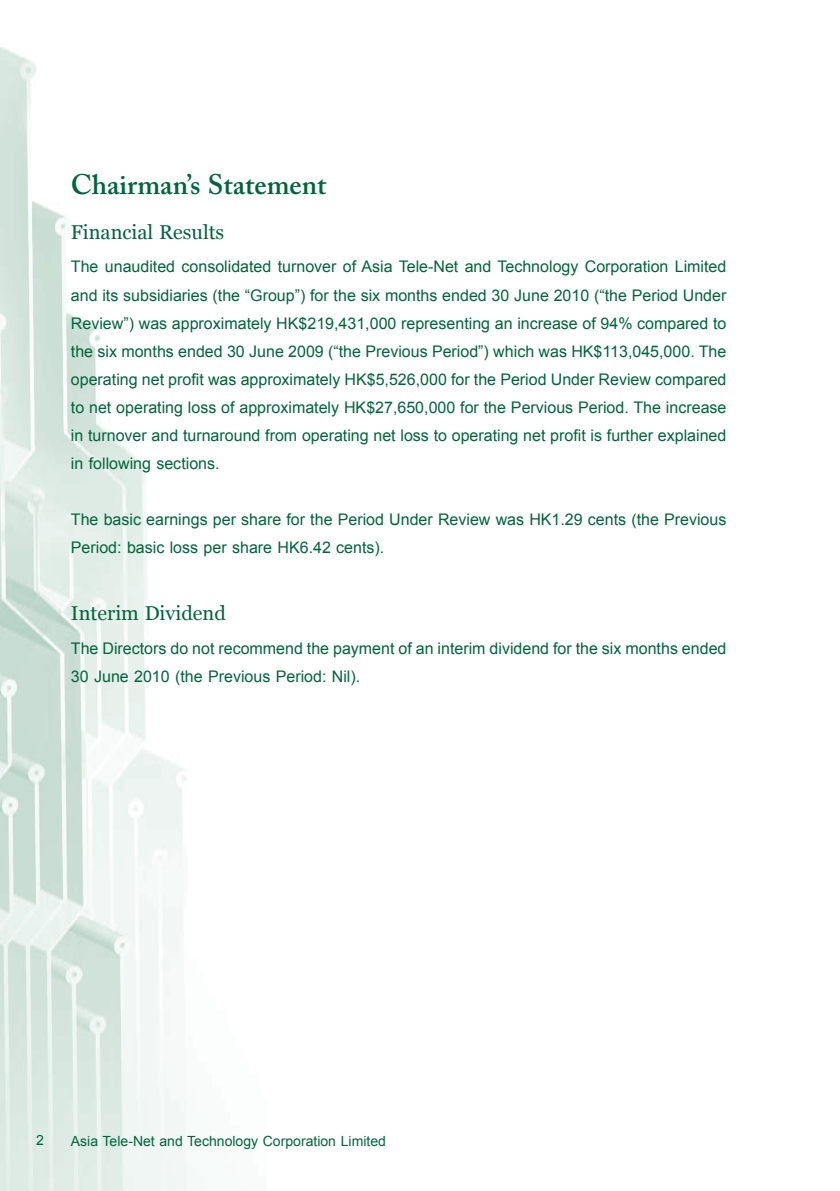
<style>
.page{position:relative;width:840px;height:1191px;background:#fff}
.page>*{position:absolute;margin:0;border:0;box-sizing:border-box;transform-origin:0 0}
.t1{font:600 28px "Adobe Caslon Pro";color:#00653a}
.t2{font:20px "Georgia";color:#00653a}
.t3{font:16px/28px "Arial";color:#00653a}
.t4{font:14px "Arial";color:#00653a}
</style>
<div class="page">
<img style="left:0;top:47px;width:188px;height:1144px">
<h1 class="t1" style="left:71px;top:168px;width:257px">Chairman’s Statement</h1>
<p class="t2" style="left:71px;top:220px;width:155px">Financial Results</p>
<p class="t3" style="left:71px;top:253px;width:656px;text-align:justify">The unaudited consolidated turnover of Asia Tele-Net and Technology Corporation Limited and its subsidiaries (the “Group”) for the six months ended 30 June 2010 (“the Period Under Review”) was approximately HK$219,431,000 representing an increase of 94% compared to the six months ended 30 June 2009 (“the Previous Period”) which was HK$113,045,000. The operating net profit was approximately HK$5,526,000 for the Period Under Review compared to net operating loss of approximately HK$27,650,000 for the Pervious Period. The increase in turnover and turnaround from operating net loss to operating net profit is further explained in following sections.</p>
<p class="t3" style="left:71px;top:505px;width:656px">The basic earnings per share for the Period Under Review was HK1.29 cents (the Previous<br>Period: basic loss per share HK6.42 cents).</p>
<p class="t2" style="left:71px;top:601px;width:156px">Interim Dividend</p>
<p class="t3" style="left:71px;top:634px;width:656px">The Directors do not recommend the payment of an interim dividend for the six months ended<br>30 June 2010 (the Previous Period: Nil).</p>
<p class="t4" style="left:71px;top:1131px;width:316px">Asia Tele-Net and Technology Corporation Limited</p>
</div>
